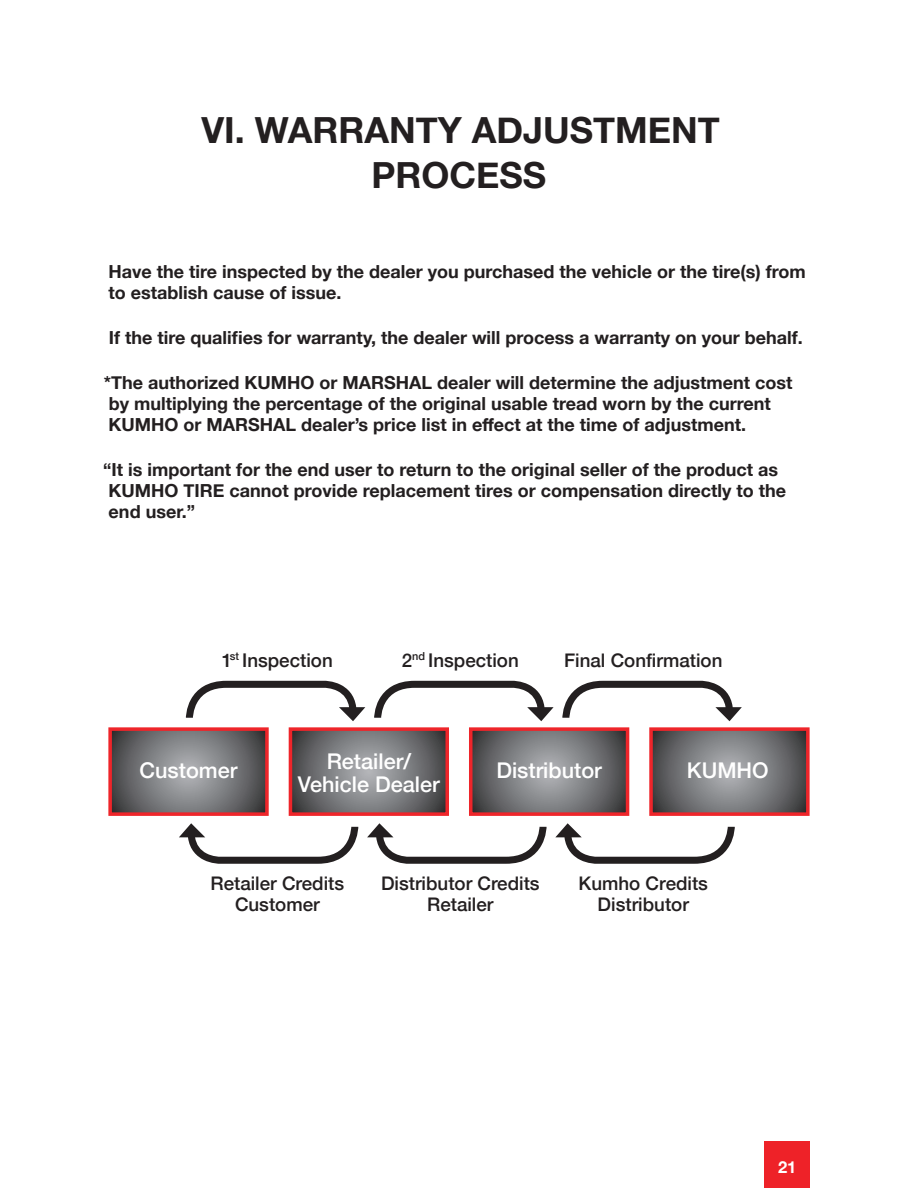
<style>
.page{position:relative;width:918px;height:1188px;background:#fff}
.page>*{position:absolute;margin:0;border:0;box-sizing:border-box;transform-origin:0 0}
._14_bold_header{font:700 36px "Helvetica Neue";color:#231f20}
.t1{font:500 21.6px/22.2px "Helvetica Neue";color:#fff;text-align:center}
.t2{font:500 18.9px "Helvetica Neue";color:#231f20}
.t3{font:500 18.75px/21.1px "Helvetica Neue";color:#231f20;text-align:center}
._14_bold_header-2{font:700 18px/21px "Helvetica Neue";color:#231f20}
.t4{font:700 16.5px "Helvetica Neue";color:#fff}
.s1{font-size:18.75px}
</style>
<div class="page">
<div style="left:765px;top:1142px;width:45px;height:46px;background:#ee2228"></div>
<svg style="left:294px;top:732px;width:150px;height:79px;background:#747578"></svg>
<div style="left:289px;top:727px;width:160px;height:89px;border:4px solid #ee252a"></div>
<svg style="left:474px;top:732px;width:150px;height:79px;background:#747578"></svg>
<div style="left:469px;top:727px;width:160px;height:89px;border:4px solid #ee252a"></div>
<svg style="left:654px;top:732px;width:151px;height:79px;background:#747578"></svg>
<div style="left:649px;top:727px;width:161px;height:89px;border:4px solid #ee252a"></div>
<svg style="left:113px;top:732px;width:151px;height:79px;background:#747578"></svg>
<div style="left:108px;top:727px;width:161px;height:89px;border:4px solid #ee252a"></div>
<svg style="left:186px;top:681px;width:179px;height:40px"></svg>
<svg style="left:374px;top:681px;width:180px;height:40px"></svg>
<svg style="left:562px;top:681px;width:180px;height:40px"></svg>
<svg style="left:555px;top:823px;width:180px;height:41px"></svg>
<svg style="left:367px;top:823px;width:180px;height:41px"></svg>
<svg style="left:179px;top:823px;width:179px;height:41px"></svg>
<p class="_14_bold_header" style="left:201px;top:102px;width:520px">VI. WARRANTY ADJUSTMENT</p>
<p class="_14_bold_header" style="left:371px;top:147px;width:176px">PROCESS</p>
<p class="_14_bold_header-2" style="left:108px;top:262px;width:699px">Have the tire inspected by the dealer you purchased the vehicle or the tire(s) from to establish cause of issue.</p>
<p class="_14_bold_header-2" style="left:109px;top:328px;width:696px">If the tire qualifies for warranty, the dealer will process a warranty on your behalf.</p>
<p class="_14_bold_header-2" style="left:104px;top:373px;width:690px">*The authorized KUMHO or MARSHAL dealer will determine the adjustment cost by multiplying the percentage of the original usable tread worn by the current<br>KUMHO or MARSHAL dealer’s price list in effect at the time of adjustment.</p>
<p class="_14_bold_header-2" style="left:109px;top:460px;width:679px;text-indent:-5px">“It is important for the end user to return to the original seller of the product as<br>KUMHO TIRE cannot provide replacement tires or compensation directly to the end user.”</p>
<p class="t2" style="left:222px;top:645px;width:112px"><span class="s1">1</span><sup>st</sup> Inspection</p>
<p class="t2" style="left:402px;top:645px;width:119px"><span class="s1">2</span><sup>nd</sup> Inspection</p>
<p class="t3" style="left:564px;top:648px;width:160px">Final Confirmation</p>
<p class="t1" style="left:298px;top:749px;width:143px">Retailer/<br>Vehicle Dealer</p>
<p class="t1" style="left:140px;top:757px;width:99px">Customer</p>
<p class="t1" style="left:496px;top:757px;width:107px">Distributor</p>
<p class="t1" style="left:687px;top:757px;width:83px">KUMHO</p>
<p class="t3" style="left:211px;top:871px;width:135px">Retailer Credits<br>Customer</p>
<p class="t3" style="left:381px;top:871px;width:160px">Distributor Credits<br>Retailer</p>
<p class="t3" style="left:579px;top:871px;width:131px">Kumho Credits<br>Distributor</p>
<p class="t4" style="left:778px;top:1154px;width:20px">21</p>
</div>
